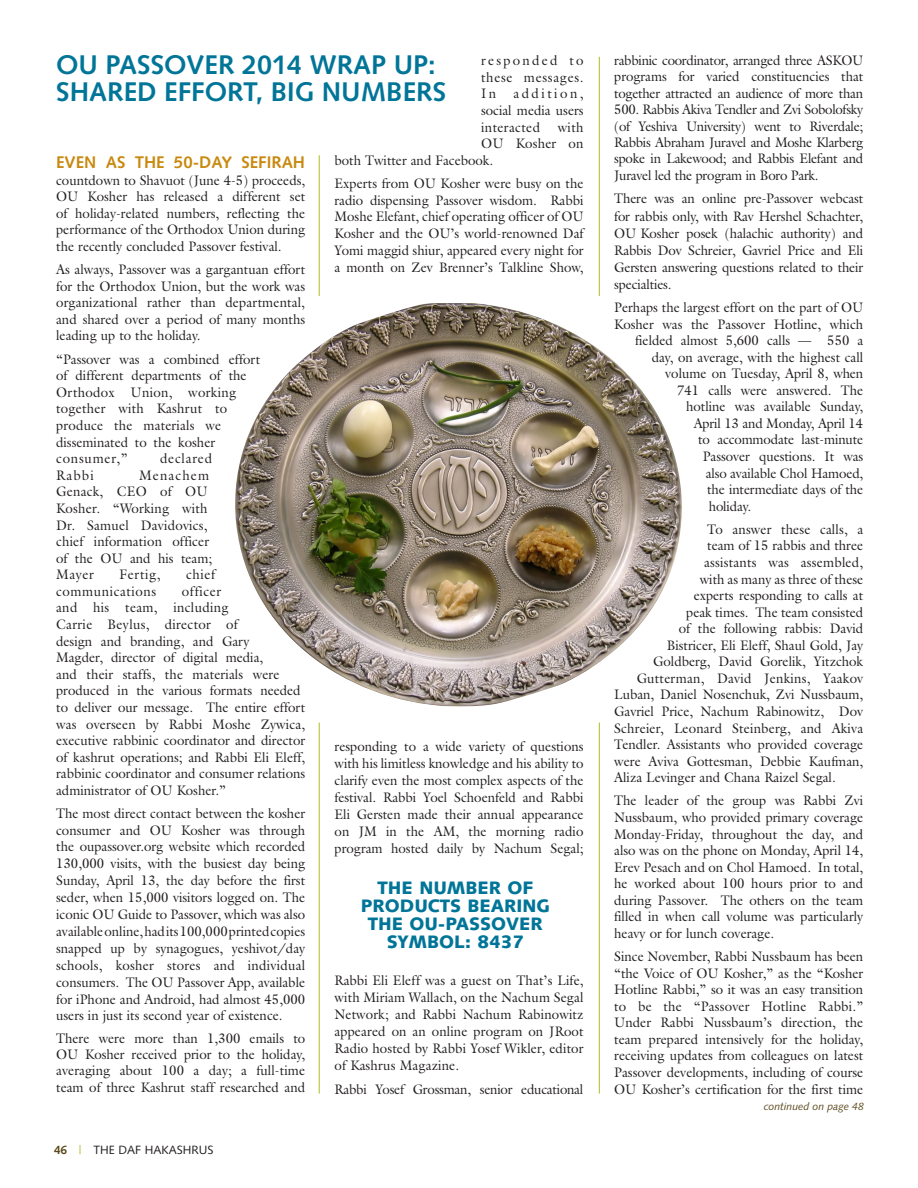
<style>
.page{position:relative;width:918px;height:1188px;background:#fff}
.page>*{position:absolute;margin:0;border:0;box-sizing:border-box;transform-origin:0 0}
.Newdaf_headline{font:700 27px/27px "Syntax";color:#007598}
.NewDaf_1807red_subhe{font:900 18px/18px "Syntax";color:#007598;text-align:center}
.NewDaf_body{font:700 16.8px "Syntax";color:#c8890e}
.NewDaf_body-2{font:13.8px/16.6px "Galliard";color:#231f20;text-align:justify;scale:.95 1}
.NewDaf_body-3{font:13.8px "Galliard";letter-spacing:.02em;color:#231f20;scale:.95 1}
.NewDaf_body-4{font:13.8px "Galliard";letter-spacing:.045em;color:#231f20;scale:.95 1}
.NewDaf_body-5{font:13.8px "Galliard";letter-spacing:.06em;color:#231f20;scale:.95 1}
.t1{font:12px "Syntax";color:#231f20}
.t2{font:italic 10.5px "Syntax";color:#5a471a}
.s1{font-weight:700;color:#5a471a}
.s2{color:#aebc21}
</style>
<div class="page">
<hr style="left:599px;top:723px;width:1px;height:371px;background:#aebc21">
<hr style="left:599px;top:57px;width:1px;height:239px;background:#aebc21">
<hr style="left:319px;top:155px;width:1px;height:141px;background:#aebc21">
<hr style="left:319px;top:723px;width:1px;height:371px;background:#aebc21">
<img style="left:235px;top:303px;width:447px;height:404px">
<p class="NewDaf_body-2" style="left:481px;top:52px;width:109px">responded to these messages.<br>In addition, social media users interacted</p>
<p class="Newdaf_headline" style="left:56px;top:52px;width:391px">OU PASSOVER 2014 WRAP UP:<br>SHARED EFFORT, BIG NUMBERS</p>
<p class="NewDaf_body-2" style="left:558px;top:118px;width:29px">with</p>
<p class="NewDaf_body-2" style="left:481px;top:135px;width:109px">OU Kosher on</p>
<p class="NewDaf_body-2" style="left:335px;top:152px;width:168px">both Twitter and Facebook.</p>
<p class="NewDaf_body-2" style="left:335px;top:175px;width:264px">Experts from OU Kosher were busy on the radio dispensing Passover wisdom. Rabbi Moshe Elefant, chief operating officer of OU Kosher and the OU’s world-renowned Daf Yomi maggid shiur, appeared every night for a month on Zev Brenner’s Talkline Show,</p>
<p class="NewDaf_body" style="left:56px;top:153px;width:250px">EVEN AS THE 50-DAY SEFIRAH</p>
<p class="NewDaf_body-2" style="left:56px;top:171px;width:264px">countdown to Shavuot (June 4-5) proceeds, OU Kosher has released a different set of holiday-related numbers, reflecting the performance of the Orthodox Union during the recently concluded Passover festival.</p>
<p class="NewDaf_body-2" style="left:56px;top:261px;width:264px">As always, Passover was a gargantuan effort for the Orthodox Union, but the work was organizational rather than departmental, and shared over a period of many months leading up to the holiday.</p>
<p class="NewDaf_body-2" style="left:56px;top:350px;width:216px;text-align:left">“Passover was a combined effort of different departments of the<br>Orthodox Union, working together with Kashrut to produce the materials we disseminated to the kosher consumer,”</p>
<p class="NewDaf_body-5" style="left:160px;top:450px;width:56px">declared</p>
<p class="NewDaf_body-2" style="left:56px;top:467px;width:166px;text-align:left;text-indent:83px">Menachem<br>Genack, CEO of OU<br>Kosher. “Working with<br>Dr. Samuel Davidovics, chief information officer of the OU and his team;<br>Mayer</p>
<p class="NewDaf_body-2" style="left:56px;top:467px;width:41px">Rabbi</p>
<p class="NewDaf_body-2" style="left:119px;top:566px;width:45px">Fertig,</p>
<p class="NewDaf_body-2" style="left:186px;top:566px;width:32px">chief</p>
<p class="NewDaf_body-4" style="left:56px;top:583px;width:107px">communications</p>
<p class="NewDaf_body-2" style="left:56px;top:583px;width:264px;text-align:left;text-indent:126px">officer<br>and his team, including<br>Carrie Beylus, director of<br>design and branding, and Gary<br>Magder, director of digital media,<br>and their staffs, the materials were produced in the various formats needed to deliver our message. The entire effort was overseen by Rabbi Moshe Zywica, executive rabbinic coordinator and director of kashrut operations; and Rabbi Eli Eleff, rabbinic coordinator and consumer relations administrator of OU Kosher.”</p>
<p class="NewDaf_body-2" style="left:56px;top:805px;width:264px">The most direct contact between the kosher consumer and OU Kosher was through the oupassover.org website which recorded 130,000 visits, with the busiest day being Sunday, April 13, the day before the first seder, when 15,000 visitors logged on. The iconic OU Guide to Passover, which was also available online, had its 100,000 printed copies snapped up by synagogues, yeshivot/day schools, kosher stores and individual consumers. The OU Passover App, available for iPhone and Android, had almost 45,000 users in just its second year of existence.</p>
<p class="NewDaf_body-2" style="left:56px;top:1030px;width:264px">There were more than 1,300 emails to OU Kosher received prior to the holiday, averaging about 100 a day; a full-time team of three Kashrut staff researched and</p>
<p class="t1" style="left:54px;top:1142px;width:161px"><span class="s1">46</span> <span class="s2">|</span> THE DAF HAKASHRUS</p>
<p class="NewDaf_body-2" style="left:335px;top:738px;width:264px">responding to a wide variety of questions with his limitless knowledge and his ability to clarify even the most complex aspects of the festival. Rabbi Yoel Schoenfeld and Rabbi Eli Gersten made their annual appearance on JM in the AM, the morning radio program hosted daily by Nachum Segal;</p>
<p class="NewDaf_1807red_subhe" style="left:361px;top:879px;width:191px">THE NUMBER OF<br>PRODUCTS BEARING<br>THE OU-PASSOVER<br>SYMBOL: 8437</p>
<p class="NewDaf_body-2" style="left:335px;top:972px;width:264px">Rabbi Eli Eleff was a guest on That’s Life, with Miriam Wallach, on the Nachum Segal Network; and Rabbi Nachum Rabinowitz appeared on an online program on JRoot Radio hosted by Rabbi Yosef Wikler, editor of Kashrus Magazine.</p>
<p class="NewDaf_body-2" style="left:335px;top:1080px;width:263px">Rabbi Yosef Grossman, senior educational</p>
<p class="NewDaf_body-2" style="left:614px;top:52px;width:264px">rabbinic coordinator, arranged three ASKOU programs for varied constituencies that together attracted an audience of more than 500. Rabbis Akiva Tendler and Zvi Sobolofsky (of Yeshiva University) went to Riverdale; Rabbis Abraham Juravel and Moshe Klarberg spoke in Lakewood; and Rabbis Elefant and Juravel led the program in Boro Park.</p>
<p class="NewDaf_body-2" style="left:614px;top:190px;width:264px;line-height:17.1px">There was an online pre-Passover webcast for rabbis only, with Rav Hershel Schachter, OU Kosher posek (halachic authority) and Rabbis Dov Schreier, Gavriel Price and Eli Gersten answering questions related to their specialties.</p>
<p class="NewDaf_body-2" style="left:614px;top:299px;width:264px">Perhaps the largest effort on the part of OU</p>
<p class="NewDaf_body-2" style="left:614px;top:315px;width:264px">Kosher was the Passover Hotline, which</p>
<p class="NewDaf_body-2" style="left:635px;top:332px;width:241px">fielded almost 5,600 calls — 550 a</p>
<p class="NewDaf_body-2" style="left:652px;top:348px;width:224px">day, on average, with the highest call</p>
<p class="NewDaf_body-2" style="left:665px;top:365px;width:210px">volume on Tuesday, April 8, when</p>
<p class="NewDaf_body-2" style="left:677px;top:382px;width:197px">741 calls were answered. The</p>
<p class="NewDaf_body-2" style="left:686px;top:398px;width:188px">hotline was available Sunday,</p>
<p class="NewDaf_body-2" style="left:694px;top:415px;width:180px">April 13 and Monday, April 14</p>
<p class="NewDaf_body-2" style="left:698px;top:431px;width:175px">to accommodate last-minute</p>
<p class="NewDaf_body-2" style="left:703px;top:448px;width:171px">Passover questions. It was</p>
<p class="NewDaf_body-2" style="left:706px;top:464px;width:167px">also available Chol Hamoed,</p>
<p class="NewDaf_body-2" style="left:707px;top:481px;width:166px">the intermediate days of the</p>
<p class="NewDaf_body-2" style="left:709px;top:498px;width:46px">holiday.</p>
<p class="NewDaf_body-2" style="left:707px;top:521px;width:166px">To answer these calls, a</p>
<p class="NewDaf_body-2" style="left:707px;top:537px;width:166px">team of 15 rabbis and three</p>
<p class="NewDaf_body-2" style="left:704px;top:554px;width:169px">assistants was assembled,</p>
<p class="NewDaf_body-2" style="left:700px;top:570px;width:174px">with as many as three of these</p>
<p class="NewDaf_body-2" style="left:694px;top:587px;width:180px">experts responding to calls at</p>
<p class="NewDaf_body-2" style="left:686px;top:603px;width:188px">peak times. The team consisted</p>
<p class="NewDaf_body-2" style="left:679px;top:620px;width:196px">of the following rabbis: David</p>
<p class="NewDaf_body-2" style="left:667px;top:637px;width:208px">Bistricer, Eli Eleff, Shaul Gold, Jay</p>
<p class="NewDaf_body-2" style="left:653px;top:653px;width:223px">Goldberg, David Gorelik, Yitzchok</p>
<p class="NewDaf_body-3" style="left:637px;top:670px;width:240px">Gutterman, David Jenkins, Yaakov</p>
<p class="NewDaf_body-2" style="left:614px;top:686px;width:264px">Luban, Daniel Nosenchuk, Zvi Nussbaum,</p>
<p class="NewDaf_body-2" style="left:614px;top:703px;width:264px">Gavriel Price, Nachum Rabinowitz, Dov</p>
<p class="NewDaf_body-2" style="left:614px;top:719px;width:264px">Schreier, Leonard Steinberg, and Akiva</p>
<p class="NewDaf_body-2" style="left:614px;top:736px;width:264px">Tendler. Assistants who provided coverage</p>
<p class="NewDaf_body-2" style="left:614px;top:753px;width:264px">were Aviva Gottesman, Debbie Kaufman,</p>
<p class="NewDaf_body-2" style="left:614px;top:769px;width:235px">Aliza Levinger and Chana Raizel Segal.</p>
<p class="NewDaf_body-2" style="left:614px;top:792px;width:264px">The leader of the group was Rabbi Zvi Nussbaum, who provided primary coverage Monday-Friday, throughout the day, and also was on the phone on Monday, April 14, Erev Pesach and on Chol Hamoed. In total, he worked about 100 hours prior to and during Passover. The others on the team filled in when call volume was particularly heavy or for lunch coverage.</p>
<p class="NewDaf_body-2" style="left:614px;top:948px;width:264px">Since November, Rabbi Nussbaum has been “the Voice of OU Kosher,” as the “Kosher Hotline Rabbi,” so it was an easy transition to be the “Passover Hotline Rabbi.” Under Rabbi Nussbaum’s direction, the team prepared intensively for the holiday, receiving updates from colleagues on latest Passover developments, including of course OU Kosher’s certification for the first time</p>
<p class="t2" style="left:764px;top:1100px;width:102px">continued on page 48</p>
</div>
